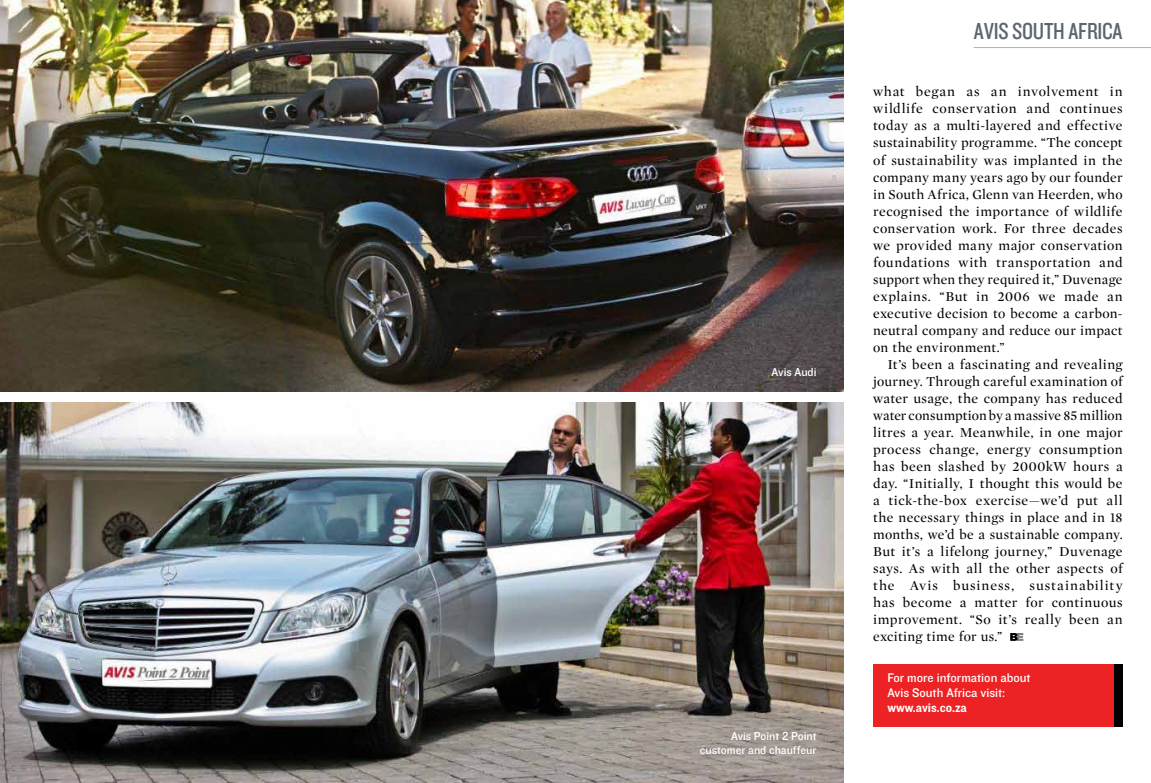
<style>
.page{position:relative;width:1151px;height:783px;background:#fff}
.page>*{position:absolute;margin:0;border:0;box-sizing:border-box;transform-origin:0 0}
.t1{font:24px "Knockout HTF29 Junior Liteweight";letter-spacing:-.01em;color:#5c6670}
.t2{font:14px/17px "Mercury Display Roman";letter-spacing:.02em;color:#000;text-align:justify}
.t3{font:13px/15px "Knockout HTF31 Junior Middlewt";color:#fff}
.t4{font:13px "Knockout HTF51 Middleweight";color:#fff}
.t5{font:12px/14.4px "Knockout HTF31 Junior Middlewt";color:#fff;text-align:right}
</style>
<div class="page">
<img style="left:0;top:0;width:843px;height:391px">
<img style="left:0;top:402px;width:843px;height:380px">
<svg style="left:1010px;top:633px;width:13px;height:7px"></svg>
<hr style="left:974px;top:47px;width:177px;height:1px;background:#adb3b8">
<div style="left:873px;top:663px;width:250px;height:63px;background:#ed2224"></div>
<div style="left:1114px;top:663px;width:9px;height:63px;background:#000"></div>
<p class="t5" style="left:772px;top:365px;width:46px">Avis Audi</p>
<p class="t5" style="left:700px;top:728px;width:118px">Avis Point 2 Point customer and chauffeur</p>
<h1 class="t1" style="left:974px;top:18px;width:150px">AVIS SOUTH AFRICA</h1>
<p class="t2" style="left:873px;top:83px;width:251px">what began as an involvement in wildlife conservation and continues today as a multi-layered and effective sustainability programme. “The concept of sustainability was implanted in the company many years ago by our founder in South Africa, Glenn van Heerden, who recognised the importance of wildlife conservation work. For three decades we provided many major conservation foundations with transportation and support when they required it,” Duvenage explains. “But in 2006 we made an executive decision to become a carbon&shy;neutral company and reduce our impact on the environment.”</p>
<p class="t2" style="left:873px;top:355px;width:251px;text-indent:14px">It’s been a fascinating and revealing journey. Through careful examination of water usage, the company has reduced water consumption by a massive 85 million litres a year. Meanwhile, in one major process change, energy consumption has been slashed by 2000kW hours a day. “Initially, I thought this would be a tick-the-box exercise—we’d put all the necessary things in place and in 18 months, we’d be a sustainable company.<br>But it’s a lifelong journey,” Duvenage says. As with all the other aspects of the Avis business, sustainability has become a matter for continuous improvement. “So it’s really been an exciting time for us.”</p>
<p class="t3" style="left:887px;top:670px;width:145px">For more information about<br>Avis South Africa visit:</p>
<p class="t4" style="left:887px;top:700px;width:81px">www.avis.co.za</p>
</div>
